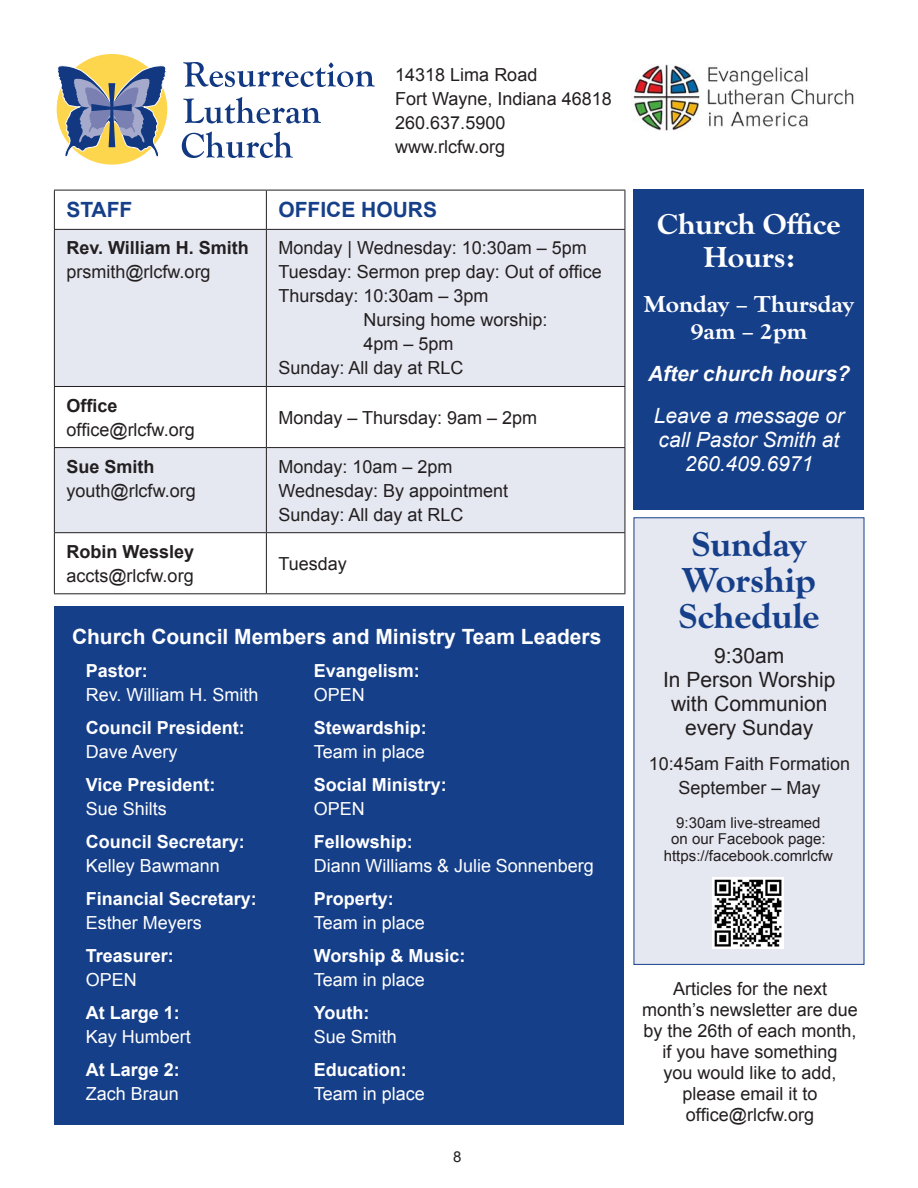
<style>
.page{position:relative;width:918px;height:1188px;background:#fff}
.page>*{position:absolute;margin:0;border:0;box-sizing:border-box;transform-origin:0 0}
.Subheads{font:700 expanded 36px/36px "Goudy Old Sty";color:#163f8a;text-align:center}
.Subheads-2{font:700 expanded 30px/33px "Goudy Old Sty";color:#fff;text-align:center}
.Subheads-3{font:700 expanded 24px/27px "Goudy Old Sty";color:#fff;text-align:center}
.Body_copy{font:21px/24px "Arial";color:#231f20;text-align:center}
.Subheads-4{font:italic 21px/24px "Arial";color:#fff;text-align:center}
.Subheads-5{font:700 21px "Arial";color:#fff}
.Subheads-6{font:italic 700 21px "Arial";color:#fff}
.Subheads-7{font:700 21px "Arial";color:#163f8a}
.Body_copy-2{font:18px/24px "Arial";color:#231f20}
.Body_copy-3{font:700 18px/24px "Arial";color:#fff}
.Body_copy-4{font:18px/24px "Arial";color:#fff}
.Body_copy-5{font:700 18px/24px "Arial";color:#231f20}
.Body_copy-6{font:15px/16.5px "Arial";color:#231f20;text-align:center}
.s1{font-weight:400}
.s2{font-weight:700}
</style>
<div class="page">
<div style="left:634px;top:517px;width:230px;height:448px;background:#e5e7f1"></div>
<div style="left:54px;top:607px;width:569px;height:518px;background:#163f8a"></div>
<div style="left:634px;top:189px;width:230px;height:320px;background:#163f8a"></div>
<svg style="left:183px;top:62px;width:192px;height:25px"></svg>
<svg style="left:183px;top:97px;width:138px;height:26px"></svg>
<svg style="left:182px;top:132px;width:111px;height:26px"></svg>
<div style="left:57px;top:54px;width:110px;height:111px;background:#fed64d;border-radius:50%"></div>
<svg style="left:56px;top:65px;width:111px;height:92px"></svg>
<img style="left:632px;top:65px;width:222px;height:66px">
<svg style="left:55px;top:230px;width:570px;height:302px;fill:#e5e7f1"></svg>
<hr style="left:54px;top:190px;width:212px;height:1px;background:#231f20">
<hr style="left:54px;top:190px;width:1px;height:39px;background:#231f20">
<hr style="left:266px;top:190px;width:359px;height:1px;background:#231f20">
<hr style="left:266px;top:190px;width:1px;height:39px;background:#231f20">
<hr style="left:625px;top:190px;width:1px;height:39px;background:#231f20">
<hr style="left:54px;top:229px;width:212px;height:1px;background:#231f20">
<hr style="left:54px;top:230px;width:1px;height:156px;background:#231f20">
<hr style="left:266px;top:229px;width:359px;height:1px;background:#231f20">
<hr style="left:266px;top:230px;width:1px;height:156px;background:#231f20">
<hr style="left:625px;top:230px;width:1px;height:156px;background:#231f20">
<hr style="left:54px;top:386px;width:212px;height:1px;background:#231f20">
<hr style="left:54px;top:387px;width:1px;height:60px;background:#231f20">
<hr style="left:266px;top:386px;width:359px;height:1px;background:#231f20">
<hr style="left:266px;top:387px;width:1px;height:60px;background:#231f20">
<hr style="left:625px;top:387px;width:1px;height:60px;background:#231f20">
<hr style="left:54px;top:447px;width:212px;height:1px;background:#231f20">
<hr style="left:54px;top:448px;width:1px;height:84px;background:#231f20">
<hr style="left:266px;top:447px;width:359px;height:1px;background:#231f20">
<hr style="left:266px;top:448px;width:1px;height:84px;background:#231f20">
<hr style="left:625px;top:448px;width:1px;height:84px;background:#231f20">
<hr style="left:54px;top:532px;width:212px;height:1px;background:#231f20">
<hr style="left:54px;top:533px;width:1px;height:60px;background:#231f20">
<hr style="left:266px;top:532px;width:359px;height:1px;background:#231f20">
<hr style="left:266px;top:533px;width:1px;height:60px;background:#231f20">
<hr style="left:625px;top:533px;width:1px;height:60px;background:#231f20">
<hr style="left:54px;top:593px;width:212px;height:1px;background:#231f20">
<hr style="left:266px;top:593px;width:359px;height:1px;background:#231f20">
<img style="left:712px;top:878px;width:71px;height:70px">
<p class="Body_copy-2" style="left:395px;top:63px;width:218px">14318 Lima Road<br>Fort Wayne, Indiana 46818<br>260.637.5900 www.rlcfw.org</p>
<p class="Subheads-7" style="left:66px;top:196px;width:68px">STAFF</p>
<p class="Subheads-7" style="left:278px;top:196px;width:160px">OFFICE HOURS</p>
<p class="Body_copy-5" style="left:66px;top:237px;width:184px">Rev. William H. Smith <span class="s1">prsmith@rlcfw.org</span></p>
<p class="Body_copy-2" style="left:278px;top:236px;width:310px">Monday | Wednesday: 10:30am – 5pm</p>
<p class="Body_copy-2" style="left:278px;top:260px;width:325px">Tuesday: Sermon prep day: Out of office</p>
<p class="Body_copy-2" style="left:278px;top:284px;width:212px">Thursday: 10:30am – 3pm</p>
<p class="Body_copy-2" style="left:363px;top:308px;width:186px">Nursing home worship:</p>
<p class="Body_copy-2" style="left:363px;top:332px;width:92px">4pm – 5pm</p>
<p class="Body_copy-2" style="left:278px;top:356px;width:187px">Sunday: All day at RLC</p>
<p class="Body_copy-2" style="left:66px;top:393px;width:130px"><span class="s2">Office </span>office@rlcfw.org</p>
<p class="Body_copy-2" style="left:278px;top:405px;width:260px">Monday – Thursday: 9am – 2pm</p>
<p class="Body_copy-2" style="left:66px;top:455px;width:131px"><span class="s2">Sue Smith </span>youth@rlcfw.org</p>
<p class="Body_copy-2" style="left:278px;top:455px;width:231px">Monday: 10am – 2pm<br>Wednesday: By appointment<br>Sunday: All day at RLC</p>
<p class="Body_copy-2" style="left:66px;top:540px;width:129px"><span class="s2">Robin Wessley </span>accts@rlcfw.org</p>
<p class="Body_copy-2" style="left:278px;top:552px;width:70px">Tuesday</p>
<p class="Subheads-5" style="left:72px;top:622px;width:531px">Church Council Members and Ministry Team Leaders</p>
<p class="Body_copy-4" style="left:86px;top:659px;width:174px"><span class="s2">Pastor:<br></span>Rev. William H. Smith</p>
<p class="Body_copy-3" style="left:86px;top:716px;width:161px">Council President:<br><span class="s1">Dave Avery</span></p>
<p class="Body_copy-3" style="left:86px;top:773px;width:131px">Vice President:<br><span class="s1">Sue Shilts</span></p>
<p class="Body_copy-3" style="left:86px;top:830px;width:161px">Council Secretary:<br><span class="s1">Kelley Bawmann</span></p>
<p class="Body_copy-3" style="left:86px;top:887px;width:173px">Financial Secretary:<br><span class="s1">Esther Meyers</span></p>
<p class="Body_copy-3" style="left:86px;top:944px;width:90px">Treasurer:<br><span class="s1">OPEN</span></p>
<p class="Body_copy-4" style="left:86px;top:1001px;width:107px"><span class="s2">At Large 1:<br></span>Kay Humbert</p>
<p class="Body_copy-3" style="left:86px;top:1058px;width:96px">At Large 2:<br><span class="s1">Zach Braun</span></p>
<p class="Body_copy-3" style="left:314px;top:659px;width:108px">Evangelism:<br><span class="s1">OPEN</span></p>
<p class="Body_copy-3" style="left:314px;top:716px;width:115px">Stewardship:<br><span class="s1">Team in place</span></p>
<p class="Body_copy-3" style="left:314px;top:773px;width:135px">Social Ministry:<br><span class="s1">OPEN</span></p>
<p class="Body_copy-4" style="left:314px;top:829px;width:282px"><span class="s2">Fellowship:<br></span>Diann Williams &amp; Julie Sonnenberg</p>
<p class="Body_copy-4" style="left:314px;top:886px;width:113px"><span class="s2">Property:<br></span>Team in place</p>
<p class="Body_copy-3" style="left:314px;top:944px;width:153px">Worship &amp; Music:<br><span class="s1">Team in place</span></p>
<p class="Body_copy-4" style="left:314px;top:1000px;width:85px"><span class="s2">Youth:<br></span>Sue Smith</p>
<p class="Body_copy-4" style="left:314px;top:1057px;width:113px"><span class="s2">Education:<br></span>Team in place</p>
<p class="Body_copy-6" style="left:453px;top:1149px;width:10px">8</p>
<p class="Subheads-2" style="left:657px;top:208px;width:185px">Church Office<br>Hours:</p>
<p class="Subheads-3" style="left:644px;top:291px;width:212px">Monday – Thursday<br>9am – 2pm</p>
<p class="Subheads-6" style="left:648px;top:360px;width:203px">After church hours?</p>
<p class="Subheads-4" style="left:654px;top:404px;width:192px">Leave a message or call Pastor Smith at<br>260.409.6971</p>
<p class="Subheads" style="left:679px;top:527px;width:142px">Sunday<br>Worship<br>Schedule</p>
<p class="Body_copy" style="left:663px;top:644px;width:174px">9:30am<br>In Person Worship with Communion every Sunday</p>
<p class="Body_copy-2" style="left:649px;top:752px;width:203px;text-align:center">10:45am Faith Formation<br>September – May</p>
<p class="Body_copy-6" style="left:664px;top:814px;width:171px">9:30am live-streamed<br>on our Facebook page: https://facebook.comrlcfw</p>
<p class="Body_copy-2" style="left:642px;top:978px;width:217px;line-height:21px;text-align:center">Articles for the next month’s newsletter are due by the 26th of each month, if you have something<br>you would like to add, please email it to office@rlcfw.org</p>
</div>
